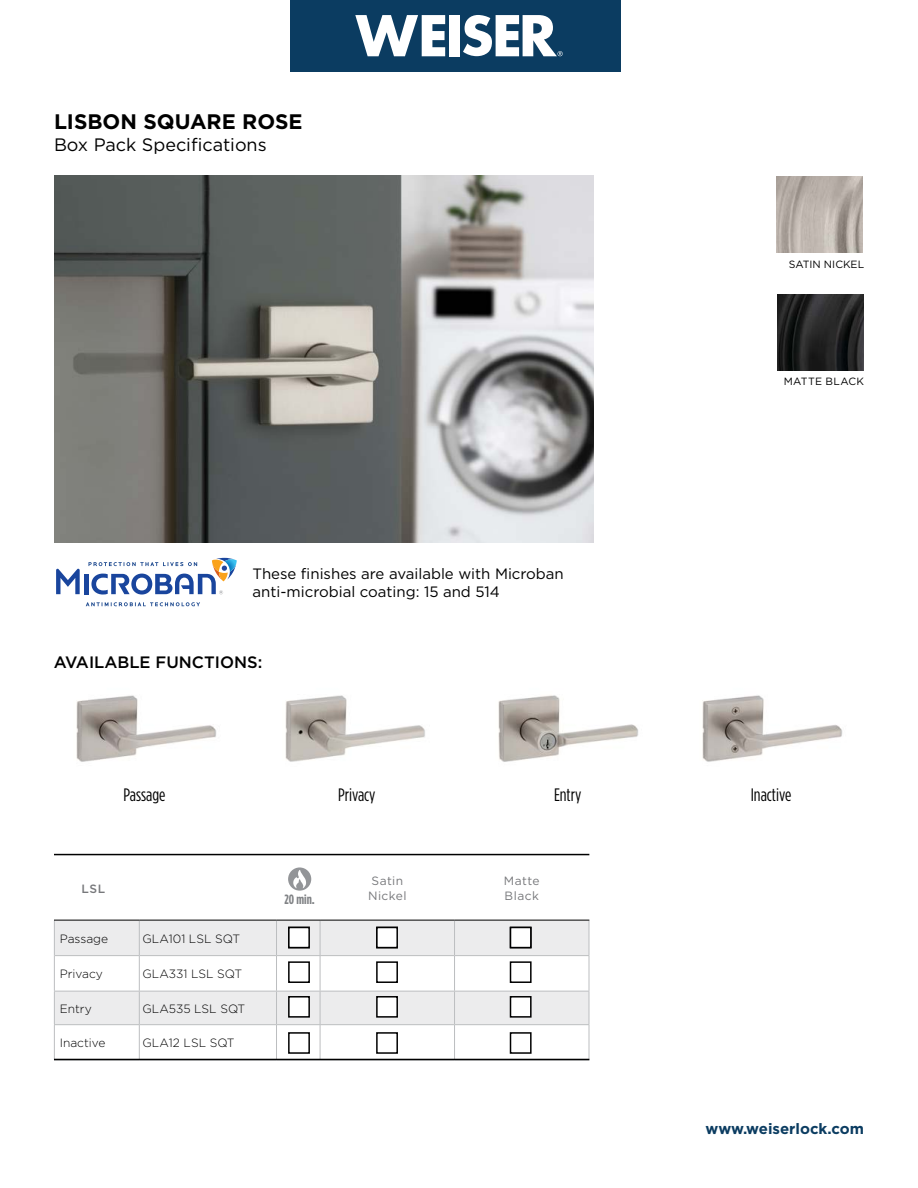
<style>
.page{position:relative;width:918px;height:1188px;background:#fff}
.page>*{position:absolute;margin:0;border:0;box-sizing:border-box;transform-origin:0 0}
.t1{font:700 21px "Gotham";color:#000}
.t2{font:18px "Gotham Condensed";color:#000}
.t3{font:18px "Gotham";color:#000}
.t4{font:500 16.5px "Gotham";color:#000}
.t5{font:15px/18px "Gotham";color:#000}
.t6{font:700 15px "Gotham";color:#0b3c61}
.t7{font:700 13.5px "Gotham Condensed";color:#808285}
.t8{font:300 12px "Gotham";color:#000}
.t9{font:12px/14.4px "Gotham";letter-spacing:.035em;color:#77787b}
.t10{font:500 12px "Gotham";color:#77787b}
.t11{font:10.5px "Gotham";color:#000}
.t12{font:10.5px "Gotham";letter-spacing:.025em;color:#000}
</style>
<div class="page">
<img style="left:498px;top:695px;width:140px;height:67px">
<img style="left:285px;top:695px;width:140px;height:67px">
<img style="left:76px;top:695px;width:141px;height:67px">
<div style="left:55px;top:921px;width:534px;height:34px;background:#ececed"></div>
<div style="left:55px;top:992px;width:534px;height:32px;background:#ececed"></div>
<hr style="left:54px;top:920px;width:1px;height:36px;background:#bcbec0">
<hr style="left:139px;top:920px;width:1px;height:35px;background:#bcbec0">
<hr style="left:276px;top:920px;width:1px;height:35px;background:#bcbec0">
<hr style="left:54px;top:956px;width:1px;height:35px;background:#bcbec0">
<hr style="left:139px;top:956px;width:1px;height:35px;background:#bcbec0">
<hr style="left:276px;top:956px;width:1px;height:35px;background:#bcbec0">
<hr style="left:320px;top:956px;width:1px;height:35px;background:#bcbec0">
<hr style="left:454px;top:956px;width:1px;height:35px;background:#bcbec0">
<hr style="left:589px;top:956px;width:1px;height:35px;background:#bcbec0">
<hr style="left:320px;top:920px;width:1px;height:35px;background:#bcbec0">
<hr style="left:454px;top:920px;width:1px;height:35px;background:#bcbec0">
<hr style="left:589px;top:920px;width:1px;height:35px;background:#bcbec0">
<hr style="left:54px;top:1025px;width:1px;height:35px;background:#bcbec0">
<hr style="left:139px;top:1025px;width:1px;height:35px;background:#bcbec0">
<hr style="left:276px;top:1025px;width:1px;height:35px;background:#bcbec0">
<hr style="left:320px;top:1025px;width:1px;height:35px;background:#bcbec0">
<hr style="left:454px;top:1025px;width:1px;height:35px;background:#bcbec0">
<hr style="left:589px;top:1025px;width:1px;height:35px;background:#bcbec0">
<hr style="left:54px;top:920px;width:85px;height:1px;background:#000">
<hr style="left:139px;top:920px;width:138px;height:1px;background:#000">
<hr style="left:277px;top:920px;width:43px;height:1px;background:#000">
<hr style="left:320px;top:920px;width:135px;height:1px;background:#000">
<hr style="left:455px;top:920px;width:134px;height:1px;background:#000">
<hr style="left:55px;top:955px;width:84px;height:1px;background:#bcbec0">
<hr style="left:139px;top:955px;width:138px;height:1px;background:#bcbec0">
<hr style="left:277px;top:955px;width:43px;height:1px;background:#bcbec0">
<hr style="left:320px;top:955px;width:135px;height:1px;background:#bcbec0">
<hr style="left:455px;top:955px;width:134px;height:1px;background:#bcbec0">
<hr style="left:54px;top:1024px;width:85px;height:1px;background:#bcbec0">
<hr style="left:139px;top:1024px;width:138px;height:1px;background:#bcbec0">
<hr style="left:277px;top:1024px;width:43px;height:1px;background:#bcbec0">
<hr style="left:320px;top:1024px;width:135px;height:1px;background:#bcbec0">
<hr style="left:455px;top:1024px;width:134px;height:1px;background:#bcbec0">
<hr style="left:54px;top:991px;width:85px;height:1px;background:#bcbec0">
<hr style="left:139px;top:991px;width:138px;height:1px;background:#bcbec0">
<hr style="left:277px;top:991px;width:43px;height:1px;background:#bcbec0">
<hr style="left:320px;top:991px;width:135px;height:1px;background:#bcbec0">
<hr style="left:455px;top:991px;width:134px;height:1px;background:#bcbec0">
<hr style="left:54px;top:1060px;width:85px;height:1px;background:#bcbec0">
<hr style="left:139px;top:1060px;width:138px;height:1px;background:#bcbec0">
<hr style="left:277px;top:1060px;width:43px;height:1px;background:#bcbec0">
<hr style="left:320px;top:1060px;width:135px;height:1px;background:#bcbec0">
<hr style="left:455px;top:1060px;width:134px;height:1px;background:#bcbec0">
<hr style="left:54px;top:992px;width:1px;height:32px;background:#bcbec0">
<hr style="left:139px;top:992px;width:1px;height:32px;background:#bcbec0">
<hr style="left:276px;top:992px;width:1px;height:32px;background:#bcbec0">
<hr style="left:320px;top:992px;width:1px;height:32px;background:#bcbec0">
<hr style="left:454px;top:992px;width:1px;height:32px;background:#bcbec0">
<hr style="left:589px;top:992px;width:1px;height:32px;background:#bcbec0">
<div style="left:291px;top:0;width:330px;height:71px;background:#0b3c61"></div>
<svg style="left:355px;top:15px;width:90px;height:41px"></svg>
<div style="left:449px;top:15px;width:10px;height:41px;background:#fff"></div>
<svg style="left:463px;top:15px;width:100px;height:41px"></svg>
<img style="left:54px;top:176px;width:540px;height:367px">
<img style="left:702px;top:695px;width:141px;height:67px">
<hr style="left:54px;top:854px;width:535px;height:1px;background:#000">
<hr style="left:54px;top:1059px;width:535px;height:1px;background:#000">
<div style="left:376px;top:961px;width:22px;height:22px;border:2px solid #000"></div>
<div style="left:377px;top:997px;width:20px;height:20px;background:#fff"></div>
<div style="left:376px;top:996px;width:22px;height:22px;border:2px solid #000"></div>
<div style="left:376px;top:1032px;width:22px;height:22px;border:2px solid #000"></div>
<div style="left:377px;top:927px;width:20px;height:21px;background:#fff"></div>
<div style="left:376px;top:927px;width:22px;height:21px;border:2px solid #000"></div>
<div style="left:510px;top:961px;width:22px;height:22px;border:2px solid #000"></div>
<div style="left:511px;top:997px;width:20px;height:20px;background:#fff"></div>
<div style="left:510px;top:996px;width:22px;height:22px;border:2px solid #000"></div>
<div style="left:510px;top:1032px;width:22px;height:22px;border:2px solid #000"></div>
<div style="left:511px;top:927px;width:20px;height:21px;background:#fff"></div>
<div style="left:510px;top:927px;width:22px;height:21px;border:2px solid #000"></div>
<div style="left:288px;top:867px;width:23px;height:24px;background:#939598;border-radius:50%"></div>
<svg style="left:293px;top:870px;width:13px;height:18px"></svg>
<div style="left:288px;top:961px;width:22px;height:22px;border:2px solid #000"></div>
<div style="left:289px;top:997px;width:20px;height:20px;background:#fff"></div>
<div style="left:288px;top:996px;width:22px;height:22px;border:2px solid #000"></div>
<div style="left:288px;top:1032px;width:22px;height:22px;border:2px solid #000"></div>
<div style="left:289px;top:927px;width:20px;height:21px;background:#fff"></div>
<div style="left:288px;top:927px;width:22px;height:21px;border:2px solid #000"></div>
<hr style="left:84px;top:574px;width:4px;height:20px;background:#19459d">
<svg style="left:56px;top:569px;width:24px;height:25px"></svg>
<svg style="left:88px;top:558px;width:149px;height:37px"></svg>
<svg style="left:86px;top:602px;width:114px;height:4px"></svg>
<img style="left:778px;top:294px;width:86px;height:77px">
<img style="left:777px;top:176px;width:86px;height:77px">
<h1 class="t1" style="left:54px;top:108px;width:250px">LISBON SQUARE ROSE</h1>
<h2 class="t3" style="left:54px;top:133px;width:214px">Box Pack Specifications</h2>
<p class="t5" style="left:253px;top:565px;width:313px">These finishes are available with Microban anti-microbial coating: 15 and 514</p>
<h3 class="t4" style="left:54px;top:652px;width:210px">AVAILABLE FUNCTIONS:</h3>
<p class="t11" style="left:789px;top:257px;width:77px">SATIN NICKEL</p>
<p class="t12" style="left:784px;top:375px;width:82px">MATTE BLACK</p>
<h2 class="t2" style="left:123px;top:785px;width:44px">Passage</h2>
<h2 class="t2" style="left:338px;top:785px;width:39px">Privacy</h2>
<h2 class="t2" style="left:554px;top:785px;width:29px">Entry</h2>
<h2 class="t2" style="left:751px;top:785px;width:42px">Inactive</h2>
<p class="t10" style="left:81px;top:881px;width:25px">LSL</p>
<p class="t9" style="left:368px;top:874px;width:40px">Satin<br>Nickel</p>
<p class="t9" style="left:504px;top:874px;width:37px">Matte<br>Black</p>
<p class="t8" style="left:60px;top:931px;width:50px">Passage</p>
<p class="t8" style="left:143px;top:931px;width:99px">GLA101 LSL SQT</p>
<p class="t8" style="left:60px;top:966px;width:45px">Privacy</p>
<p class="t8" style="left:143px;top:966px;width:101px">GLA331 LSL SQT</p>
<p class="t8" style="left:60px;top:1001px;width:34px">Entry</p>
<p class="t8" style="left:143px;top:1001px;width:104px">GLA535 LSL SQT</p>
<p class="t8" style="left:60px;top:1035px;width:47px">Inactive</p>
<p class="t8" style="left:143px;top:1035px;width:94px">GLA12 LSL SQT</p>
<p class="t7" style="left:285px;top:892px;width:32px">20 min.</p>
<p class="t6" style="left:706px;top:1119px;width:160px">www.weiserlock.com</p>
</div>
